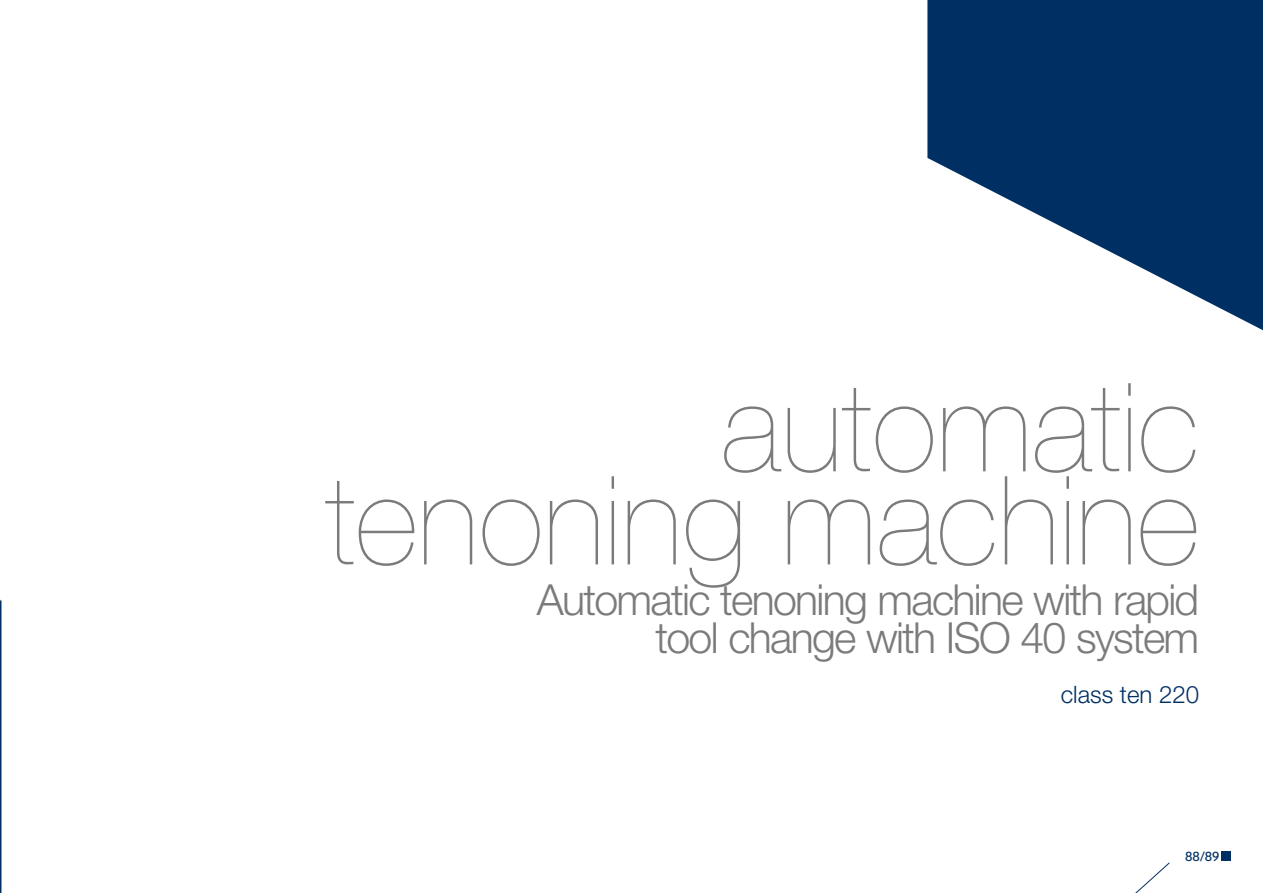
<style>
.page{position:relative;width:1263px;height:893px;background:#fff}
.page>*{position:absolute;margin:0;border:0;box-sizing:border-box;transform-origin:0 0}
.t1{font:200 123.45px/93px "Helvetica Neue LT Std";color:#7c7b7b;text-align:right}
.t2{font:300 42.9px/37.2px "Helvetica Neue LT Std";letter-spacing:-.04em;color:#7c7b7b;text-align:right}
.t3{font:300 24px "Helvetica Neue LT Std";color:#003063}
.t4{font:13.5px "Corisande OT";color:#003063}
</style>
<div class="page">
<svg style="left:927px;top:0;width:336px;height:331px;fill:#003063"></svg>
<svg style="left:0;top:599px;width:1px;height:294px"></svg>
<div style="left:1222px;top:852px;width:9px;height:9px;background:#003063"></div>
<svg style="left:1135px;top:862px;width:35px;height:31px"></svg>
<h1 class="t1" style="left:326px;top:381px;width:875px">automatic tenoning machine</h1>
<p class="t2" style="left:537px;top:581px;width:664px">Automatic tenoning machine with rapid tool change with ISO 40 system</p>
<p class="t3" style="left:1061px;top:680px;width:140px">class ten 220</p>
<p class="t4" style="left:1185px;top:849px;width:36px">88/89</p>
</div>
